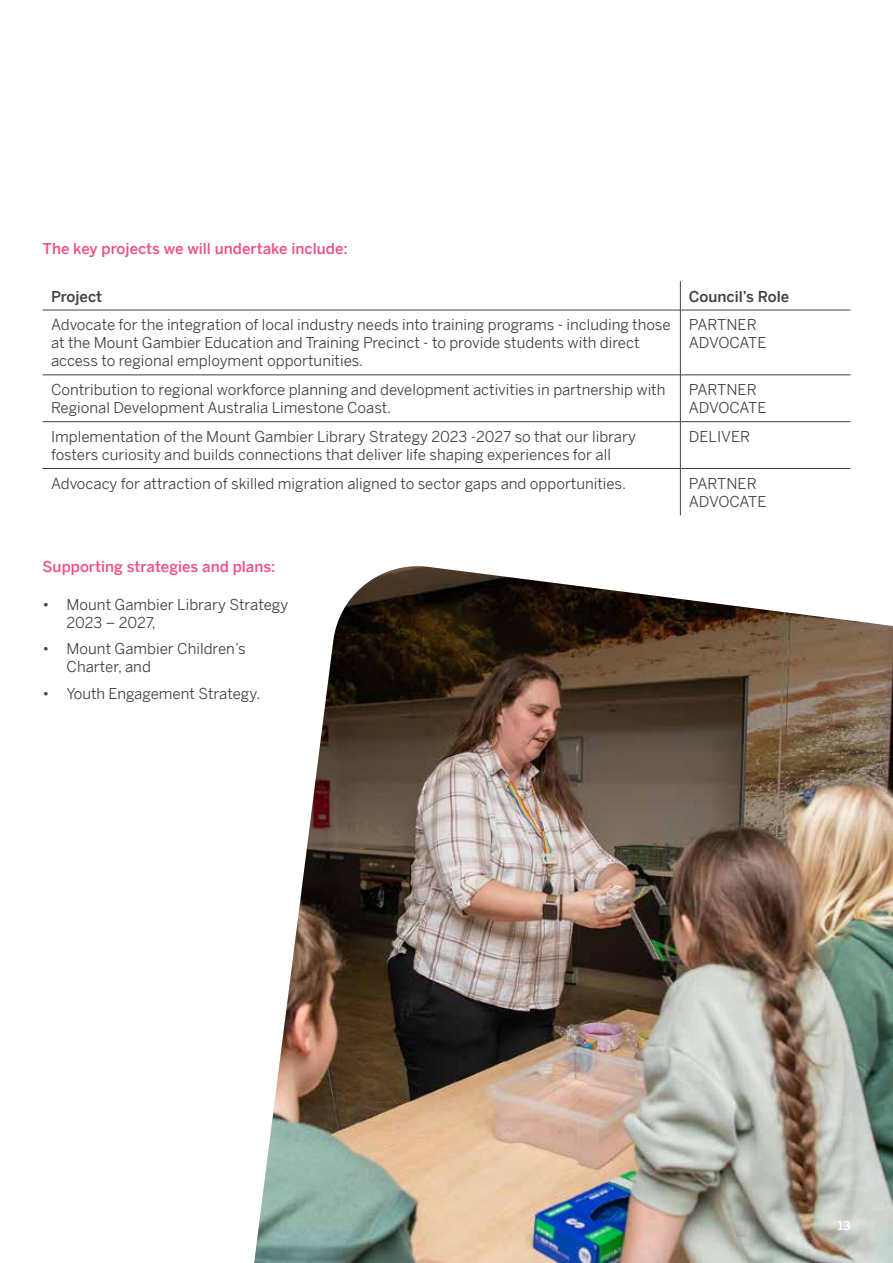
<style>
.page{position:relative;width:893px;height:1263px;background:#fff}
.page>*{position:absolute;margin:0;border:0;box-sizing:border-box;transform-origin:0 0}
.t1{font:15px/18px "Benton Sans";color:#414042}
.t2{font:500 15px "Benton Sans";color:#ef538a}
.t3{font:500 15px "Benton Sans";color:#414042}
.t4{font:500 12px "Benton Sans";color:#fff}
</style>
<div class="page">
<img style="left:254px;top:566px;width:639px;height:697px">
<svg style="left:43px;top:281px;width:807px;height:234px"></svg>
<svg style="left:680px;top:281px;width:1px;height:29px"></svg>
<hr style="left:43px;top:310px;width:637px;height:1px;background:#414042">
<hr style="left:680px;top:310px;width:170px;height:1px;background:#414042">
<hr style="left:680px;top:310px;width:1px;height:65px;background:#414042">
<hr style="left:43px;top:375px;width:637px;height:1px;background:#414042">
<hr style="left:680px;top:375px;width:170px;height:1px;background:#414042">
<hr style="left:680px;top:375px;width:1px;height:46px;background:#414042">
<hr style="left:43px;top:421px;width:637px;height:1px;background:#414042">
<hr style="left:680px;top:421px;width:170px;height:1px;background:#414042">
<hr style="left:680px;top:422px;width:1px;height:46px;background:#414042">
<hr style="left:43px;top:468px;width:637px;height:1px;background:#414042">
<hr style="left:680px;top:468px;width:170px;height:1px;background:#414042">
<hr style="left:680px;top:469px;width:1px;height:46px;background:#414042">
<p class="t2" style="left:43px;top:239px;width:307px">The key projects we will undertake include:</p>
<p class="t3" style="left:51px;top:287px;width:53px">Project</p>
<p class="t3" style="left:689px;top:287px;width:102px">Council’s Role</p>
<p class="t1" style="left:51px;top:316px;width:621px">Advocate for the integration of local industry needs into training programs - including those at the Mount Gambier Education and Training Precinct - to provide students with direct access to regional employment opportunities.</p>
<p class="t1" style="left:689px;top:316px;width:79px">PARTNER<br>ADVOCATE</p>
<p class="t1" style="left:51px;top:381px;width:616px">Contribution to regional workforce planning and development activities in partnership with<br>Regional Development Australia Limestone Coast.</p>
<p class="t1" style="left:689px;top:381px;width:79px">PARTNER<br>ADVOCATE</p>
<p class="t1" style="left:51px;top:428px;width:586px">Implementation of the Mount Gambier Library Strategy 2023 -2027 so that our library fosters curiosity and builds connections that deliver life shaping experiences for all</p>
<p class="t1" style="left:689px;top:428px;width:63px">DELIVER</p>
<p class="t1" style="left:51px;top:474px;width:576px">Advocacy for attraction of skilled migration aligned to sector gaps and opportunities.</p>
<p class="t1" style="left:689px;top:474px;width:79px">PARTNER<br>ADVOCATE</p>
<p class="t2" style="left:43px;top:557px;width:235px">Supporting strategies and plans:</p>
<p class="t1" style="left:67px;top:595px;width:223px;text-indent:-24px">• Mount Gambier Library Strategy<br>2023 – 2027,</p>
<p class="t1" style="left:67px;top:640px;width:181px;text-indent:-24px">• Mount Gambier Children’s<br>Charter, and</p>
<p class="t1" style="left:43px;top:684px;width:220px">• Youth Engagement Strategy.</p>
<p class="t4" style="left:838px;top:1218px;width:14px">13</p>
</div>
